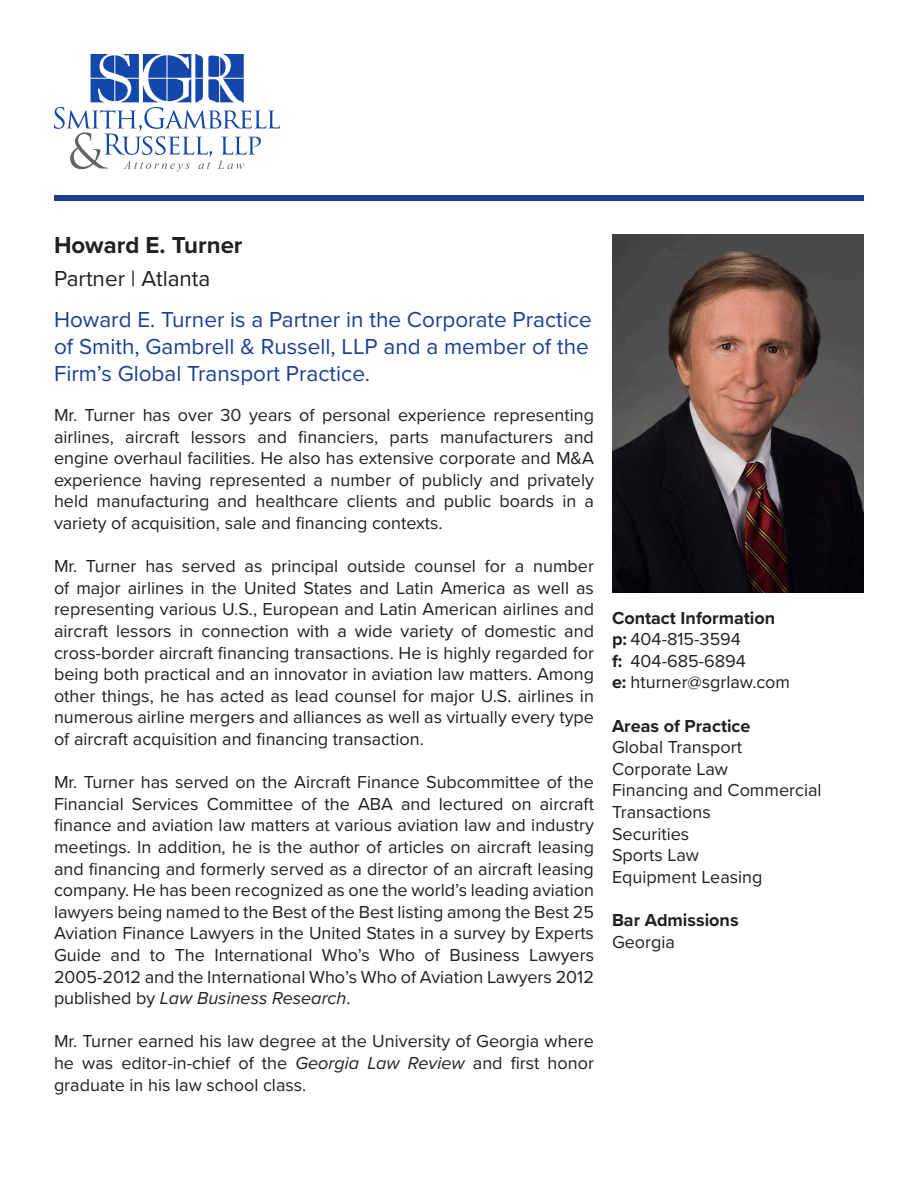
<style>
.page{position:relative;width:918px;height:1188px;background:#fff}
.page>*{position:absolute;margin:0;border:0;box-sizing:border-box;transform-origin:0 0}
.Attorney_Name{font:700 24px "Proxima Nova";color:#231f20}
.Subtitle_Blue{font:22.5px/27px "Proxima Nova";color:#1b3f94}
.City_of_Practice_Hea{font:22.5px "Proxima Nova";color:#231f20}
.Body_of_Bio{font:18px/21.6px "Proxima Nova";color:#231f20;text-align:justify}
.Sidebar_text{font:18px/21.6px "Proxima Nova";color:#231f20}
.Sidebar_header{font:700 18px "Proxima Nova";color:#231f20}
.s1{font-style:italic}
.s2{font-weight:700}
</style>
<div class="page">
<svg style="left:54px;top:54px;width:226px;height:117px"></svg>
<div style="left:54px;top:196px;width:810px;height:5px;background:#1b3f94"></div>
<img style="left:612px;top:234px;width:252px;height:358px">
<p class="Attorney_Name" style="left:54px;top:227px;width:190px">Howard E. Turner</p>
<p class="City_of_Practice_Hea" style="left:54px;top:262px;width:158px">Partner | Atlanta</p>
<p class="Subtitle_Blue" style="left:54px;top:305px;width:539px">Howard E. Turner is a Partner in the Corporate Practice of Smith, Gambrell &amp; Russell, LLP and a member of the<br>Firm’s Global Transport Practice.</p>
<p class="Body_of_Bio" style="left:54px;top:403px;width:542px">Mr. Turner has over 30 years of personal experience representing airlines, aircraft lessors and financiers, parts manufacturers and engine overhaul facilities. He also has extensive corporate and M&amp;A experience having represented a number of publicly and privately held manufacturing and healthcare clients and public boards in a variety of acquisition, sale and financing contexts.</p>
<p class="Body_of_Bio" style="left:54px;top:555px;width:542px">Mr. Turner has served as principal outside counsel for a number of major airlines in the United States and Latin America as well as representing various U.S., European and Latin American airlines and aircraft lessors in connection with a wide variety of domestic and cross-border aircraft financing transactions. He is highly regarded for being both practical and an innovator in aviation law matters. Among other things, he has acted as lead counsel for major U.S. airlines in numerous airline mergers and alliances as well as virtually every type of aircraft acquisition and financing transaction.</p>
<p class="Body_of_Bio" style="left:54px;top:771px;width:542px">Mr. Turner has served on the Aircraft Finance Subcommittee of the Financial Services Committee of the ABA and lectured on aircraft finance and aviation law matters at various aviation law and industry meetings. In addition, he is the author of articles on aircraft leasing and financing and formerly served as a director of an aircraft leasing company. He has been recognized as one the world’s leading aviation lawyers being named to the Best of the Best listing among the Best 25<br>Aviation Finance Lawyers in the United States in a survey by Experts Guide and to The International Who’s Who of Business Lawyers 2005-2012 and the International Who’s Who of Aviation Lawyers 2012 published by <span class="s1">Law Business Research</span>.</p>
<p class="Body_of_Bio" style="left:54px;top:1030px;width:542px">Mr. Turner earned his law degree at the University of Georgia where he was editor-in-chief of the <span class="s1">Georgia Law Review</span> and first honor graduate in his law school class.</p>
<p class="Body_of_Bio" style="left:612px;top:606px;width:180px;text-align:left"><span class="s2">Contact Information p:</span> 404-815-3594<br><span class="s2">f:<br>e:</span> hturner@sgrlaw.com</p>
<p class="Body_of_Bio" style="left:631px;top:649px;width:117px">404-685-6894</p>
<p class="Sidebar_header" style="left:612px;top:712px;width:140px">Areas of Practice</p>
<p class="Sidebar_text" style="left:612px;top:736px;width:132px">Global Transport</p>
<p class="Sidebar_text" style="left:612px;top:757px;width:118px">Corporate Law</p>
<p class="Sidebar_text" style="left:612px;top:779px;width:211px">Financing and Commercial<br>Transactions</p>
<p class="Sidebar_text" style="left:612px;top:822px;width:79px">Securities</p>
<p class="Sidebar_text" style="left:612px;top:844px;width:89px">Sports Law</p>
<p class="Sidebar_text" style="left:612px;top:865px;width:152px">Equipment Leasing</p>
<p class="Sidebar_header" style="left:612px;top:906px;width:128px">Bar Admissions</p>
<p class="Sidebar_text" style="left:612px;top:930px;width:65px">Georgia</p>
</div>
